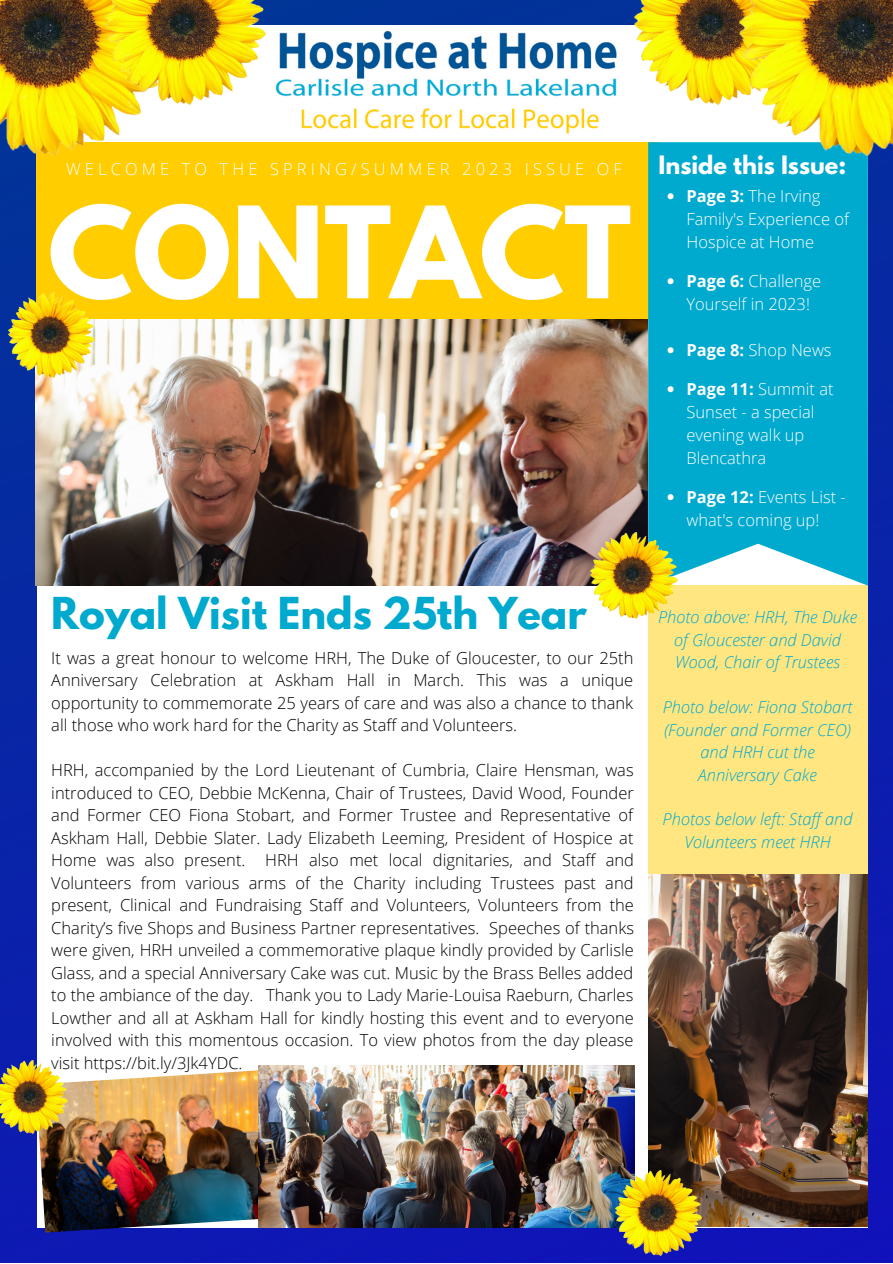
<style>
.page{position:relative;width:893px;height:1264px;background:#fff}
.page>*{position:absolute;margin:0;border:0;box-sizing:border-box;transform-origin:0 0}
.t1{font:700 112.35px "League Spartan";color:#fff}
.t2{font:700 39px "League Spartan";color:#00a9ce}
.t3{font:700 22.5px "League Spartan";color:#fff}
.t4{font:300 16.5px/22.5px "Open Sans";color:#000;text-align:justify}
.t5{font:300 16.5px/23px "Open Sans";color:#fff}
.t6{font:italic 300 16.5px/22.5px "Open Sans";color:#00a9ce;text-align:center}
.t7{font:300 16.5px "Open Sans";letter-spacing:.25em;color:#fff}
.s1{font-weight:700}
</style>
<div class="page">
<img style="left:0;top:0;width:892px;height:1262px">
<div style="left:38px;top:25px;width:829px;height:1202px;background:#fff"></div>
<div style="left:648px;top:585px;width:218px;height:289px;background:#ffe681"></div>
<div style="left:36px;top:142px;width:622px;height:177px;background:#ffcd00"></div>
<img style="left:634px;top:0;width:105px;height:105px">
<img style="left:0;top:0;width:141px;height:155px">
<img style="left:106px;top:0;width:159px;height:105px">
<div style="left:648px;top:142px;width:219px;height:443px;background:#00a9ce"></div>
<img style="left:739px;top:0;width:153px;height:155px">
<img style="left:275px;top:30px;width:342px;height:104px">
<img style="left:36px;top:320px;width:611px;height:265px">
<img style="left:8px;top:292px;width:87px;height:85px">
<img style="left:648px;top:874px;width:219px;height:352px">
<img style="left:591px;top:532px;width:86px;height:86px">
<img style="left:36px;top:1070px;width:231px;height:162px">
<img style="left:258px;top:1065px;width:376px;height:162px">
<svg style="left:667px;top:193px;width:6px;height:6px"></svg>
<svg style="left:667px;top:278px;width:6px;height:6px"></svg>
<svg style="left:667px;top:347px;width:6px;height:6px"></svg>
<svg style="left:667px;top:386px;width:6px;height:6px"></svg>
<svg style="left:667px;top:494px;width:6px;height:6px"></svg>
<img style="left:0;top:1060px;width:68px;height:73px">
<img style="left:615px;top:1170px;width:86px;height:85px">
<p class="t7" style="left:66px;top:157px;width:557px">WELCOME TO THE SPRING/SUMMER 2023 ISSUE OF</p>
<p class="t1" style="left:48px;top:197px;width:584px">CONTACT</p>
<p class="t3" style="left:658px;top:154px;width:189px">Inside this Issue:</p>
<p class="t5" style="left:686px;top:184px;width:164px"><span class="s1">Page 3:</span> The Irving<br>Family's Experience of<br>Hospice at Home</p>
<p class="t5" style="left:686px;top:269px;width:136px"><span class="s1">Page 6:</span> Challenge<br>Yourself in 2023!</p>
<p class="t5" style="left:686px;top:338px;width:146px"><span class="s1">Page 8:</span> Shop News</p>
<p class="t5" style="left:686px;top:377px;width:148px"><span class="s1">Page 11:</span> Summit at<br>Sunset - a special evening walk up<br>Blencathra</p>
<p class="t5" style="left:686px;top:485px;width:161px"><span class="s1">Page 12:</span> Events List - what's coming up!</p>
<p class="t2" style="left:51px;top:594px;width:537px">Royal Visit Ends 25th Year</p>
<p class="t4" style="left:51px;top:646px;width:583px">It was a great honour to welcome HRH, The Duke of Gloucester, to our 25th Anniversary Celebration at Askham Hall in March. This was a unique opportunity to commemorate 25 years of care and was also a chance to thank all those who work hard for the Charity as Staff and Volunteers.</p>
<p class="t4" style="left:51px;top:758px;width:584px">HRH, accompanied by the Lord Lieutenant of Cumbria, Claire Hensman, was introduced to CEO, Debbie McKenna, Chair of Trustees, David Wood, Founder and Former CEO Fiona Stobart, and Former Trustee and Representative of Askham Hall, Debbie Slater. Lady Elizabeth Leeming, President of Hospice at Home was also present. HRH also met local dignitaries, and Staff and Volunteers from various arms of the Charity including Trustees past and present, Clinical and Fundraising Staff and Volunteers, Volunteers from the Charity’s five Shops and Business Partner representatives. Speeches of thanks were given, HRH unveiled a commemorative plaque kindly provided by Carlisle Glass, and a special Anniversary Cake was cut. Music by the Brass Belles added to the ambiance of the day. Thank you to Lady Marie-Louisa Raeburn, Charles Lowther and all at Askham Hall for kindly hosting this event and to everyone involved with this momentous occasion. To view photos from the day please visit https://bit.ly/3Jk4YDC.</p>
<p class="t6" style="left:658px;top:605px;width:201px">Photo above: HRH, The Duke of Gloucester and David<br>Wood, Chair of Trustees</p>
<p class="t6" style="left:662px;top:695px;width:191px">Photo below: Fiona Stobart (Founder and Former CEO) and HRH cut the<br>Anniversary Cake</p>
<p class="t6" style="left:662px;top:807px;width:191px">Photos below left: Staff and<br>Volunteers meet HRH</p>
</div>
